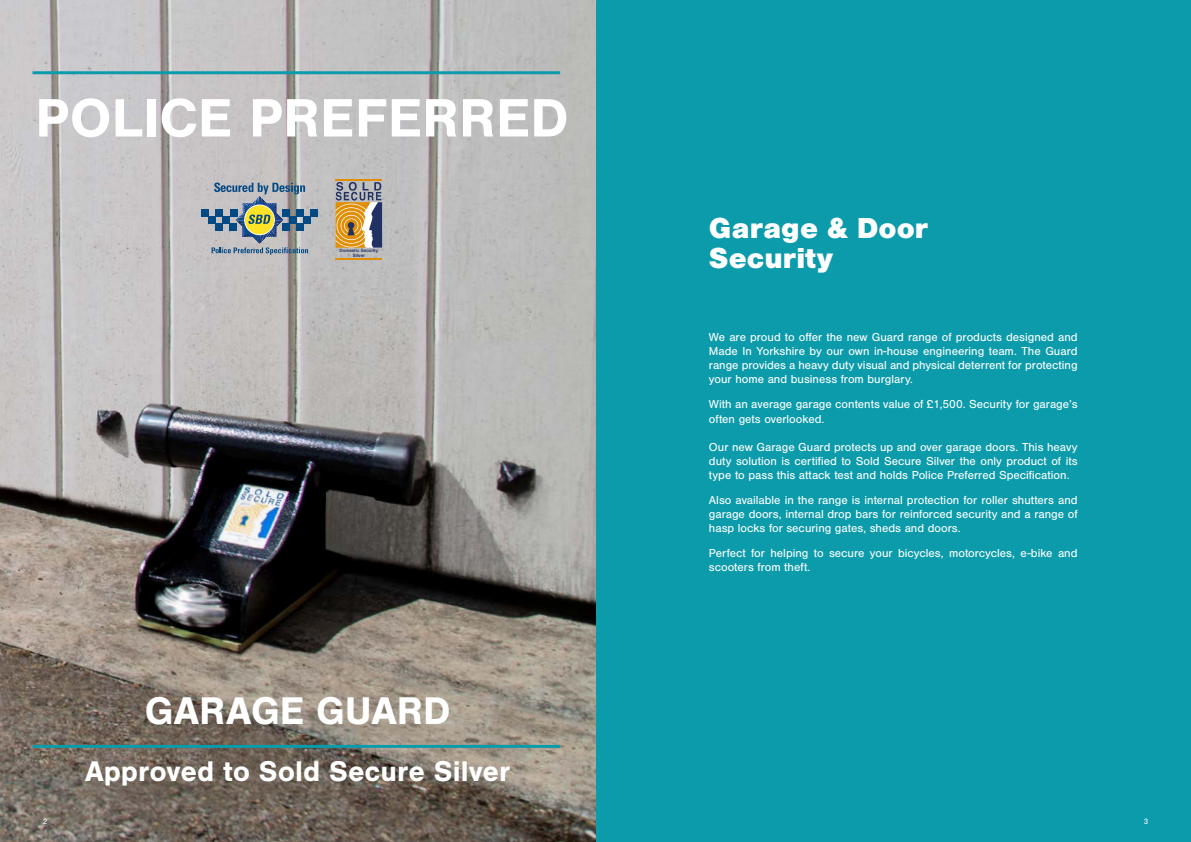
<style>
.page{position:relative;width:1191px;height:842px;background:#fff}
.page>*{position:absolute;margin:0;border:0;box-sizing:border-box;transform-origin:0 0}
.t1{font:700 56px "Nimbus San";color:#fff}
.t2{font:700 40px "Nimbus San";color:#fff}
.t3{font:900 30px/30px "Nimbus San";color:#fff}
.t4{font:700 29.5px "Nimbus San";color:#fff}
.t5{font:12px/14px "Nimbus San";color:#fff;text-align:justify}
.t6{font:8px "Nimbus San";color:#fff}
.t7{font:700 4.4px/5.2px "Arial";color:#223163;text-align:center}
</style>
<div class="page">
<div style="left:595px;top:0;width:596px;height:842px;background:#0c9bab"></div>
<img style="left:0;top:0;width:595px;height:842px">
<div style="left:201px;top:209px;width:8px;height:7px;background:#034984"></div>
<div style="left:209px;top:216px;width:7px;height:8px;background:#034984"></div>
<div style="left:310px;top:209px;width:8px;height:7px;background:#034984"></div>
<div style="left:303px;top:216px;width:7px;height:8px;background:#034984"></div>
<img style="left:211px;top:183px;width:97px;height:72px">
<hr style="left:32px;top:71px;width:528px;height:3px;background:#0c9bab">
<hr style="left:32px;top:745px;width:528px;height:3px;background:#0c9bab">
<hr style="left:335px;top:180px;width:47px;height:1px;background:#e28e04">
<hr style="left:335px;top:258px;width:47px;height:1px;background:#e28e04">
<svg style="left:335px;top:182px;width:47px;height:66px;background:#ad9573"></svg>
<h1 class="t1" style="left:35px;top:86px;width:535px">POLICE PREFERRED</h1>
<p class="t7" style="left:339px;top:248px;width:40px">Domestic Security<br>Silver</p>
<h2 class="t2" style="left:145px;top:689px;width:307px">GARAGE GUARD</h2>
<h3 class="t4" style="left:85px;top:754px;width:427px">Approved to Sold Secure Silver</h3>
<h3 class="t3" style="left:709px;top:213px;width:221px">Garage &amp; Door<br>Security</h3>
<p class="t5" style="left:709px;top:331px;width:370px">We are proud to offer the new Guard range of products designed and Made In Yorkshire by our own in-house engineering team. The Guard range provides a heavy duty visual and physical deterrent for protecting your home and business from burglary.</p>
<p class="t5" style="left:709px;top:398px;width:370px">With an average garage contents value of £1,500. Security for garage’s often gets overlooked.</p>
<p class="t5" style="left:709px;top:440px;width:370px">Our new Garage Guard protects up and over garage doors. This heavy duty solution is certified to Sold Secure Silver the only product of its type to pass this attack test and holds Police Preferred Specification.</p>
<p class="t5" style="left:709px;top:493px;width:370px">Also available in the range is internal protection for roller shutters and garage doors, internal drop bars for reinforced security and a range of hasp locks for securing gates, sheds and doors.</p>
<p class="t5" style="left:709px;top:546px;width:370px">Perfect for helping to secure your bicycles, motorcycles, e-bike and scooters from theft.</p>
<p class="t6" style="left:43px;top:817px;width:6px">2</p>
<p class="t6" style="left:1144px;top:817px;width:6px">3</p>
</div>
